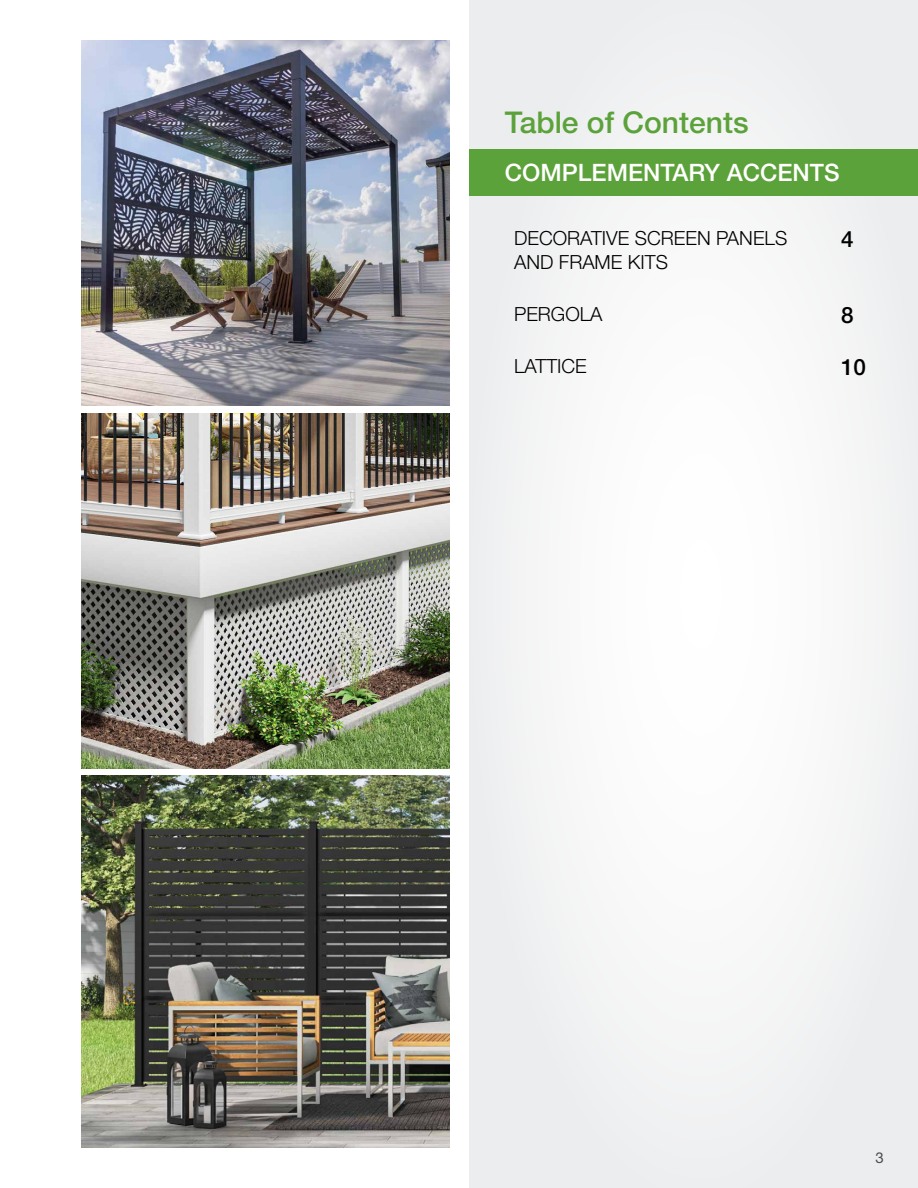
<style>
.page{position:relative;width:918px;height:1188px;background:#fff}
.page>*{position:absolute;margin:0;border:0;box-sizing:border-box;transform-origin:0 0}
.t1{font:500 30px "Helvetica Neue LT Std";color:#5ca23a}
.t2{font:500 24px "Helvetica Neue LT Std";color:#fff}
.t3{font:500 22.5px "Helvetica Neue LT Std";color:#000}
.t4{font:300 19.5px/23.4px "Helvetica Neue LT Std";color:#000}
.t5{font:15px "Helvetica Neue LT Std";color:#4d4d4f}
</style>
<div class="page">
<div style="left:469px;top:0;width:449px;height:1188px;background:#f4f4f5"></div>
<div style="left:469px;top:149px;width:449px;height:47px;background:#5ca23a"></div>
<img style="left:81px;top:41px;width:369px;height:364px">
<img style="left:81px;top:413px;width:369px;height:356px">
<img style="left:81px;top:775px;width:369px;height:373px">
<h1 class="t1" style="left:505px;top:105px;width:245px">Table of Contents</h1>
<p class="t2" style="left:505px;top:158px;width:336px">COMPLEMENTARY ACCENTS</p>
<p class="t4" style="left:514px;top:226px;width:275px">DECORATIVE SCREEN PANELS<br>AND FRAME KITS</p>
<p class="t4" style="left:514px;top:302px;width:90px">PERGOLA</p>
<p class="t4" style="left:514px;top:354px;width:74px">LATTICE</p>
<p class="t3" style="left:841px;top:226px;width:14px">4</p>
<p class="t3" style="left:841px;top:302px;width:14px">8</p>
<p class="t3" style="left:841px;top:354px;width:27px">10</p>
<p class="t5" style="left:876px;top:1149px;width:10px">3</p>
</div>
